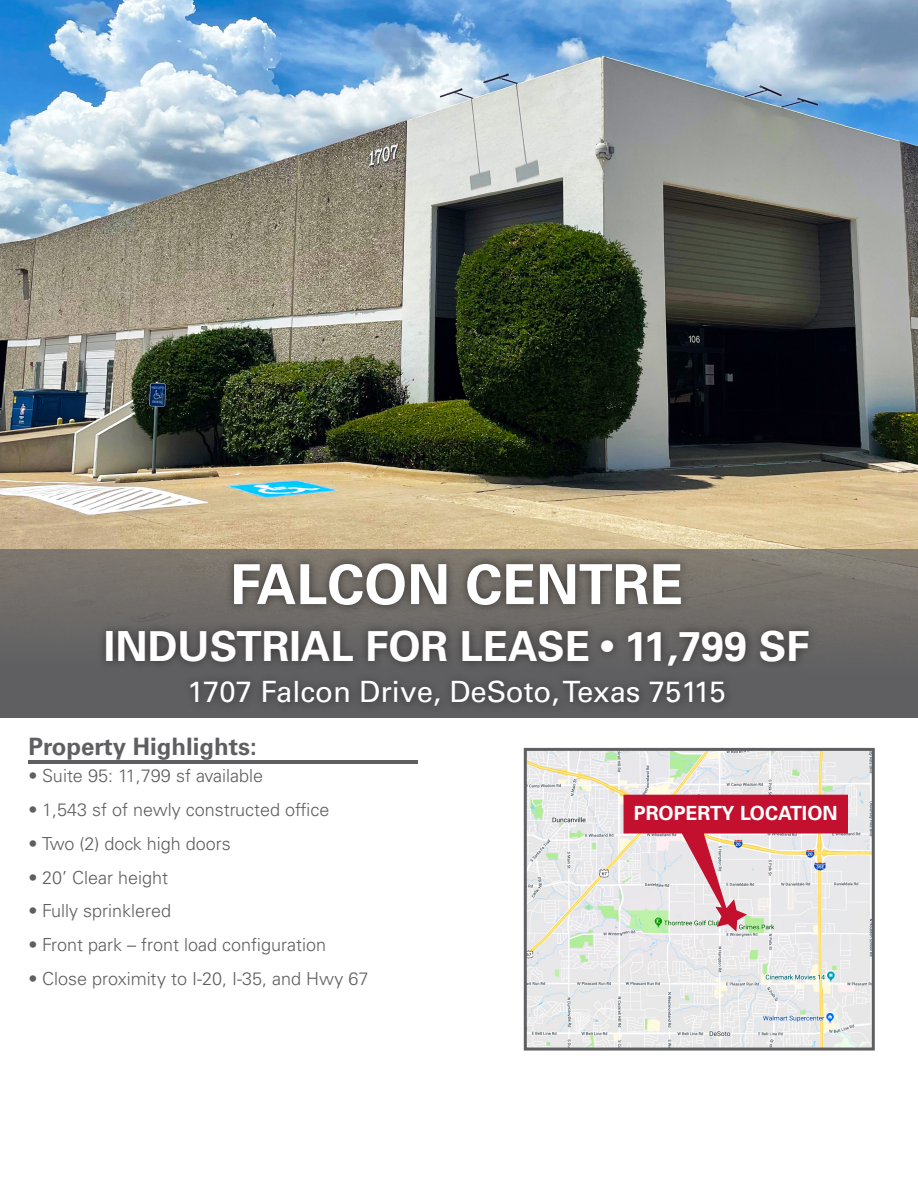
<style>
.page{position:relative;width:918px;height:1188px;background:#fff}
.page>*{position:absolute;margin:0;border:0;box-sizing:border-box;transform-origin:0 0}
.t1{font:700 55.2px "Univers LT Std";color:#fff}
.t2{font:700 41.4px "Univers LT Std";color:#fff}
.t3{font:29.25px "Univers LT Std";color:#fff}
.t4{font:700 24px "Univers LT Std";color:#5f5f62}
.t5{font:700 19.5px "Univers LT Std";color:#fff}
.t6{font:300 18px "Univers LT Std";color:#5f5f62}
.s1{font-size:32.7px}
</style>
<div class="page">
<hr style="left:28px;top:760px;width:390px;height:4px;background:#5f5f62">
<img style="left:528px;top:752px;width:343px;height:295px">
<div style="left:524px;top:748px;width:351px;height:303px;border:3px solid #5f5f62"></div>
<img style="left:0;top:0;width:918px;height:549px">
<div style="left:0;top:549px;width:918px;height:169px;background:linear-gradient(to bottom,#807a71,#58595e)"></div>
<div style="left:97px;top:554px;width:721px;height:161px;background:#231f20;opacity:.75"></div>
<svg style="left:623px;top:794px;width:226px;height:139px;background:#d9a1a6"></svg>
<p class="t1" style="left:230px;top:552px;width:454px">FALCON CENTRE</p>
<p class="t2" style="left:104px;top:622px;width:707px">INDUSTRIAL FOR LEASE <span class="s1">•</span> 11,799 SF</p>
<p class="t3" style="left:187px;top:675px;width:540px">1707 Falcon Drive, DeSoto, Texas 75115</p>
<p class="t4" style="left:28px;top:733px;width:230px">Property Highlights:</p>
<p class="t6" style="left:28px;top:765px;width:236px">• Suite 95: 11,799 sf available</p>
<p class="t6" style="left:28px;top:799px;width:302px">• 1,543 sf of newly constructed office</p>
<p class="t6" style="left:28px;top:833px;width:204px">• Two (2) dock high doors</p>
<p class="t6" style="left:28px;top:866px;width:141px">• 20’ Clear height</p>
<p class="t6" style="left:28px;top:900px;width:144px">• Fully sprinklered</p>
<p class="t6" style="left:28px;top:934px;width:299px">• Front park – front load configuration</p>
<p class="t6" style="left:28px;top:968px;width:341px">• Close proximity to I-20, I-35, and Hwy 67</p>
<p class="t5" style="left:634px;top:802px;width:205px">PROPERTY LOCATION</p>
</div>
